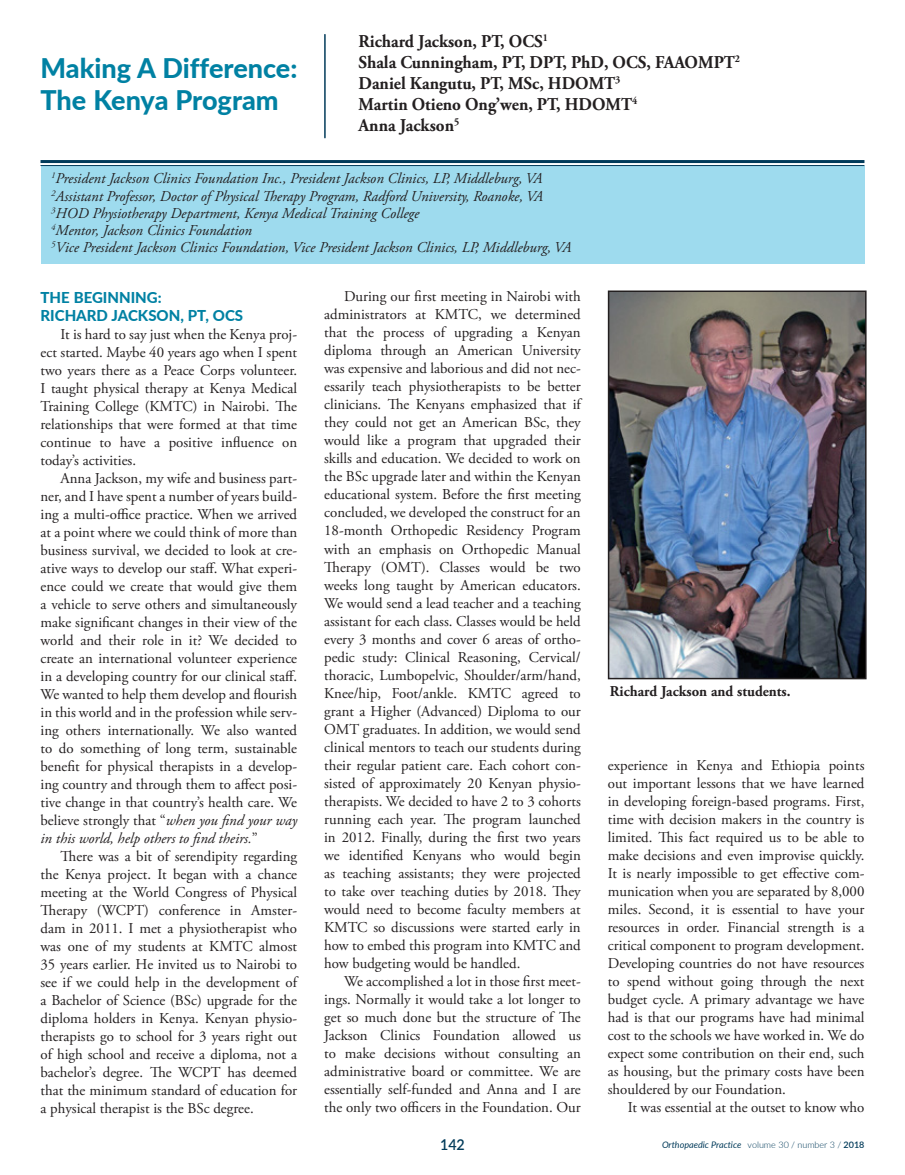
<style>
.page{position:relative;width:905px;height:1175px;background:#fff}
.page>*{position:absolute;margin:0;border:0;box-sizing:border-box;transform-origin:0 0}
.Headline{font:800 27px "Lato";color:#0081a3}
.Author_Articles{font:700 18px "Adobe Garamond Pro";color:#231f20;scale:.95 1}
.BodyCopy{font:15px/18px "Adobe Garamond Pro";color:#231f20;text-align:justify}
.AuthorCredentials{font:italic 15px "Adobe Garamond Pro";color:#231f20}
.Subhead{font:800 15px "Lato";color:#0081a3}
.FigureCutlines{font:700 15px "Adobe Garamond Pro";color:#231f20}
.t1{font:600 15px "Lato";color:#023b5a;scale:.95 1}
.t2{font:italic 9px "Lato";color:#023b5a}
.s1{font-style:italic}
.s2{font-weight:300;font-style:normal}
.s3{font-weight:600;font-style:normal}
</style>
<div class="page">
<hr style="left:324px;top:35px;width:2px;height:103px;background:#023b5a">
<div style="left:40px;top:166px;width:824px;height:97px;background:#9edbee"></div>
<hr style="left:40px;top:160px;width:824px;height:3px;background:#023b5a">
<hr style="left:40px;top:165px;width:824px;height:1px;background:#023b5a">
<img style="left:611px;top:293px;width:252px;height:383px">
<div style="left:608px;top:290px;width:258px;height:389px;border:2px solid #231f20"></div>
<p class="Author_Articles" style="left:358px;top:31px;width:201px">Richard Jackson, PT, OCS<sup>1</sup></p>
<p class="Author_Articles" style="left:358px;top:52px;width:403px">Shala Cunningham, PT, DPT, PhD, OCS, FAAOMPT<sup>2</sup></p>
<p class="Author_Articles" style="left:358px;top:73px;width:277px">Daniel Kangutu, PT, MSc, HDOMT<sup>3</sup></p>
<p class="Author_Articles" style="left:358px;top:94px;width:295px">Martin Otieno Ong’wen, PT, HDOMT<sup>4</sup></p>
<p class="Author_Articles" style="left:358px;top:115px;width:107px">Anna Jackson<sup>5</sup></p>
<p class="AuthorCredentials" style="left:51px;top:170px;width:492px"><sup>1</sup>President Jackson Clinics Foundation Inc., President Jackson Clinics, LP, Middleburg, VA</p>
<p class="AuthorCredentials" style="left:51px;top:187px;width:493px"><sup>2</sup>Assistant Professor, Doctor of Physical Therapy Program, Radford University, Roanoke, VA</p>
<p class="AuthorCredentials" style="left:51px;top:204px;width:369px"><sup>3</sup>HOD Physiotherapy Department, Kenya Medical Training College</p>
<p class="AuthorCredentials" style="left:51px;top:221px;width:202px"><sup>4</sup>Mentor, Jackson Clinics Foundation</p>
<p class="AuthorCredentials" style="left:51px;top:239px;width:521px"><sup>5</sup>Vice President Jackson Clinics Foundation, Vice President Jackson Clinics, LP, Middleburg, VA</p>
<p class="Headline" style="left:40px;top:48px;width:258px">Making A Difference:</p>
<p class="Headline" style="left:40px;top:80px;width:239px">The Kenya Program</p>
<p class="Subhead" style="left:40px;top:286px;width:123px">THE BEGINNING:</p>
<p class="Subhead" style="left:40px;top:304px;width:204px">RICHARD JACKSON, PT, OCS</p>
<p class="BodyCopy" style="left:40px;top:325px;width:258px;text-indent:20px">It is hard to say just when the Kenya proj&shy;ect started. Maybe 40 years ago when I spent two years there as a Peace Corps volunteer.<br>I taught physical therapy at Kenya Medical Training College (KMTC) in Nairobi. The relationships that were formed at that time continue to have a positive influence on today’s activities.</p>
<p class="BodyCopy" style="left:40px;top:469px;width:258px;text-indent:20px">Anna Jackson, my wife and business part&shy;ner, and I have spent a number of years build&shy;ing a multi-office practice. When we arrived at a point where we could think of more than business survival, we decided to look at cre&shy;ative ways to develop our staff. What experi&shy;ence could we create that would give them a vehicle to serve others and simultaneously make significant changes in their view of the world and their role in it? We decided to create an international volunteer experience in a developing country for our clinical staff.<br>We wanted to help them develop and flourish in this world and in the profession while serv&shy;ing others internationally. We also wanted to do something of long term, sustainable benefit for physical therapists in a develop&shy;ing country and through them to affect posi&shy;tive change in that country’s health care. We believe strongly that “<span class="s1">when you find your way in this world, help others to find theirs.</span>”</p>
<p class="BodyCopy" style="left:40px;top:847px;width:258px;text-indent:20px">There was a bit of serendipity regarding the Kenya project. It began with a chance meeting at the World Congress of Physical Therapy (WCPT) conference in Amster&shy;dam in 2011. I met a physiotherapist who was one of my students at KMTC almost 35 years earlier. He invited us to Nairobi to see if we could help in the development of a Bachelor of Science (BSc) upgrade for the diploma holders in Kenya. Kenyan physio&shy;therapists go to school for 3 years right out of high school and receive a diploma, not a bachelor’s degree. The WCPT has deemed that the minimum standard of education for a physical therapist is the BSc degree.</p>
<p class="BodyCopy" style="left:324px;top:288px;width:258px;text-indent:20px">During our first meeting in Nairobi with administrators at KMTC, we determined that the process of upgrading a Kenyan diploma through an American University was expensive and laborious and did not nec&shy;essarily teach physiotherapists to be better clinicians. The Kenyans emphasized that if they could not get an American BSc, they would like a program that upgraded their skills and education. We decided to work on the BSc upgrade later and within the Kenyan educational system. Before the first meeting concluded, we developed the construct for an 18-month Orthopedic Residency Program with an emphasis on Orthopedic Manual Therapy (OMT). Classes would be two weeks long taught by American educators.<br>We would send a lead teacher and a teaching assistant for each class. Classes would be held every 3 months and cover 6 areas of ortho&shy;pedic study: Clinical Reasoning, Cervical/ thoracic, Lumbopelvic, Shoulder/arm/hand, Knee/hip, Foot/ankle. KMTC agreed to grant a Higher (Advanced) Diploma to our OMT graduates. In addition, we would send clinical mentors to teach our students during their regular patient care. Each cohort con&shy;sisted of approximately 20 Kenyan physio&shy;therapists. We decided to have 2 to 3 cohorts running each year. The program launched in 2012. Finally, during the first two years we identified Kenyans who would begin as teaching assistants; they were projected to take over teaching duties by 2018. They would need to become faculty members at KMTC so discussions were started early in how to embed this program into KMTC and how budgeting would be handled.</p>
<p class="BodyCopy" style="left:324px;top:972px;width:258px;text-indent:20px">We accomplished a lot in those first meet&shy;ings. Normally it would take a lot longer to get so much done but the structure of The Jackson Clinics Foundation allowed us to make decisions without consulting an administrative board or committee. We are essentially self-funded and Anna and I are the only two officers in the Foundation. Our</p>
<p class="FigureCutlines" style="left:610px;top:682px;width:182px">Richard Jackson and students.</p>
<p class="BodyCopy" style="left:608px;top:756px;width:258px">experience in Kenya and Ethiopia points out important lessons that we have learned in developing foreign-based programs. First, time with decision makers in the country is limited. This fact required us to be able to make decisions and even improvise quickly.<br>It is nearly impossible to get effective com&shy;munication when you are separated by 8,000 miles. Second, it is essential to have your resources in order. Financial strength is a critical component to program development.<br>Developing countries do not have resources to spend without going through the next budget cycle. A primary advantage we have had is that our programs have had minimal cost to the schools we have worked in. We do expect some contribution on their end, such as housing, but the primary costs have been shouldered by our Foundation.</p>
<p class="BodyCopy" style="left:627px;top:1098px;width:238px">It was essential at the outset to know who</p>
<p class="t1" style="left:440px;top:1133px;width:28px">142</p>
<p class="t2" style="left:662px;top:1138px;width:204px">Orthopaedic Practice <span class="s2">volume 30 / number 3 /</span> <span class="s3">2018</span></p>
</div>
